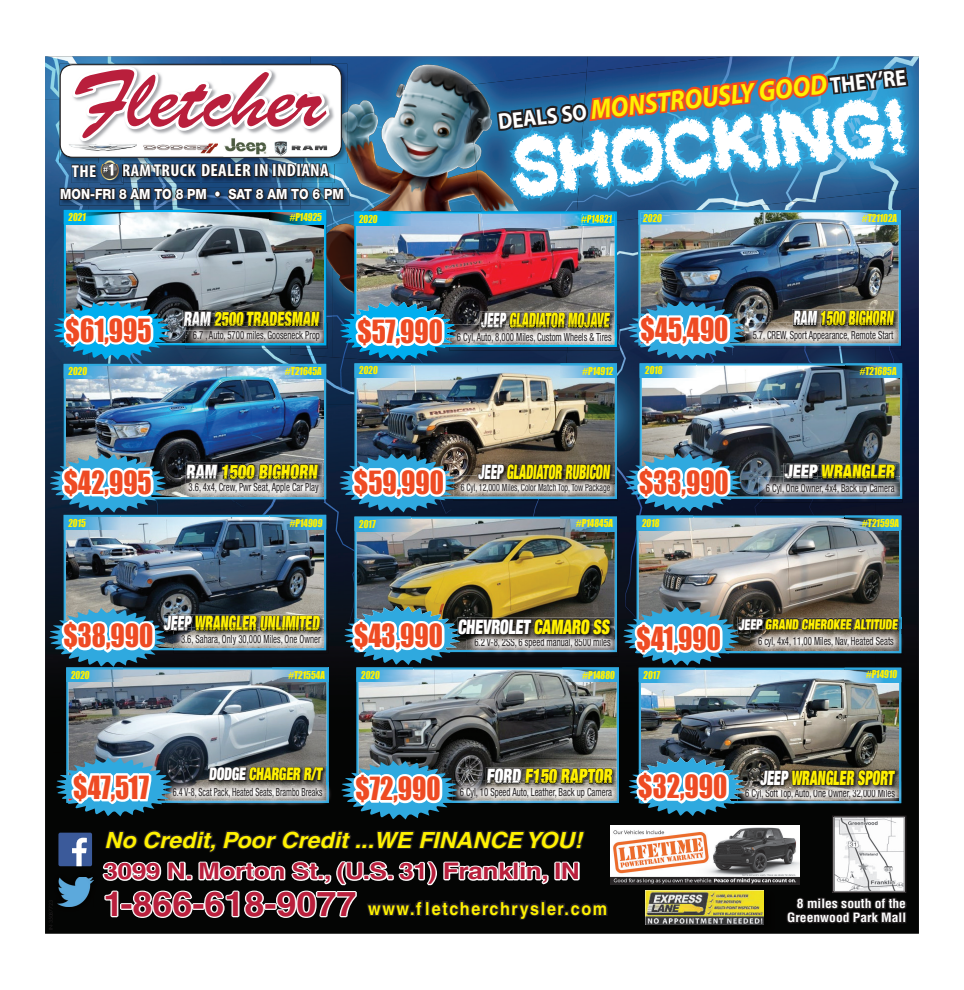
<style>
.page{position:relative;width:964px;height:990px;background:#fff}
.page>*{position:absolute;margin:0;border:0;box-sizing:border-box;transform-origin:0 0}
.t1{font:81.75px "Brush Script Std";color:#b91f3c}
.t2{font:70.88px "Cloudsof Despair LSF";color:#fff}
.t3{font:29.38px "Impact";color:#ee4b23;scale:.9 1}
.t4{font:italic 700 27.5px "Myriad";color:#fff101;scale:.9 1}
.t5{font:700 22.88px "Helvetica";letter-spacing:-.02em;color:#b91f3c;scale:1.16 1}
.t6{font:italic 700 22.25px "Helvetica";color:#fff101;scale:1.05 1}
.t7{font:900 expanded 20px "Helvetica Neue";color:#fff101;scale:.61 1}
.t8{font:900 expanded 20px "Helvetica Neue";color:#fff101;scale:.67 1}
.t9{font:900 expanded 20px "Helvetica Neue";color:#fff;scale:.78 1}
.t10{font:900 expanded 20px "Helvetica Neue";color:#fff101;scale:.68 1}
.t11{font:900 expanded 20px "Helvetica Neue";color:#fff101;scale:.7 1}
.t12{font:900 expanded 20px "Helvetica Neue";color:#fff101;scale:.78 1}
.t13{font:900 expanded 20px "Helvetica Neue";color:#fff101;scale:.8 1}
.t14{font:900 expanded 18.75px "Helvetica Neue";color:#fff101;scale:.85 1}
.t15{font:700 18px "Helvetica";letter-spacing:.1em;color:#fff101;scale:.9 1}
.t16{font:700 condensed 17.62px "Myriad Pro";letter-spacing:.02em;color:#fff;scale:1.05 1}
.t17{font:900 expanded 17.5px "Helvetica Neue";color:#fff101;scale:.77 1}
.t18{font:700 condensed 17.25px "Myriad Pro";color:#fff;scale:1.05 1}
.t19{font:900 expanded 15px "Helvetica Neue";color:#fff101;scale:.77 1}
.t20{font:800 14px "Helvetica Neue";color:#fff;scale:.87 1}
.t21{font:700 condensed 12.5px/14px "Helvetica";color:#fff;text-align:right;scale:1.09 1}
.t22{font:condensed 11.25px "Helvetica Neue";color:#231f20;scale:.78 1}
.t23{font:condensed 11.25px "Helvetica Neue";color:#231f20;scale:.61 1}
.t24{font:condensed 11.25px "Helvetica Neue";color:#231f20;scale:.73 1}
.t25{font:condensed 11.25px "Helvetica Neue";color:#231f20;scale:.75 1}
.t26{font:condensed 11.25px "Helvetica Neue";color:#231f20;scale:.84 1}
.t27{font:condensed 10.25px "Helvetica Neue";color:#231f20;scale:.77 1}
.t28{font:10px "Impact";color:#fff101;scale:.9 1}
.s1{font-size:17.25px}
.s2{font-style:normal;font-size:22.5px;color:#fff}
.s3{color:#fff}
.s4{color:#fff101}
.s5{font-size:34.25px;color:#b91f3c}
</style>
<div class="page">
<img style="left:45px;top:56px;width:874px;height:878px">
<h1 class="t1" style="left:71px;top:53px;width:255px">Fletcher</h1>
<h3 class="t18" style="left:72px;top:160px;width:25px">THE</h3>
<h3 class="t16" style="left:122px;top:159px;width:198px"><span class="s1">RAM TRUCK</span> DEALER IN INDIANA</h3>
<p class="t20" style="left:60px;top:186px;width:327px">MON-FRI 8 AM TO 8 PM • SAT 8 AM TO 6 PM</p>
<p class="t28" style="left:68px;top:210px;width:22px">2021</p>
<p class="t28" style="left:289px;top:210px;width:39px">#P14925</p>
<p class="t28" style="left:358px;top:211px;width:24px">2020</p>
<h3 class="t4" style="left:496px;top:105px;width:457px;rotate:-6deg"><span class="s2">DEALS SO</span> MONSTROUSLY GOOD <span class="s2">THEY’RE</span></h3>
<h2 class="t2" style="left:505px;top:116px;width:397px;rotate:-6deg">SHOCKING!</h2>
<p class="t28" style="left:642px;top:210px;width:24px">2020</p>
<p class="t28" style="left:861px;top:210px;width:42px">#T21102A</p>
<h3 class="t3" style="left:66px;top:307px;width:97px">$61,995</h3>
<h3 class="t11" style="left:183px;top:306px;width:198px"><span class="s3">RAM</span> 2500 TRADESMAN</h3>
<p class="t22" style="left:193px;top:328px;width:164px">6.7 , Auto, 5700 miles, Gooseneck Prop</p>
<h3 class="t3" style="left:357px;top:309px;width:96px">$57,990</h3>
<h3 class="t7" style="left:480px;top:308px;width:215px"><span class="s3">JEEP</span> GLADIATOR MOJAVE</h3>
<p class="t22" style="left:457px;top:330px;width:200px">6 Cyl, Auto, 8,000 Miles, Custom Wheels &amp; Tires</p>
<h3 class="t3" style="left:640px;top:307px;width:99px">$45,490</h3>
<h3 class="t7" style="left:792px;top:305px;width:169px"><span class="s3">RAM</span> 1500 BIGHORN</h3>
<p class="t22" style="left:752px;top:328px;width:182px">5.7, CREW, Sport Appearance, Remote Start</p>
<p class="t28" style="left:68px;top:363px;width:24px">2020</p>
<p class="t28" style="left:285px;top:363px;width:44px">#T21645A</p>
<p class="t28" style="left:359px;top:363px;width:24px">2020</p>
<p class="t28" style="left:582px;top:363px;width:37px">#P14912</p>
<p class="t28" style="left:644px;top:363px;width:22px">2018</p>
<p class="t28" style="left:859px;top:363px;width:44px">#T21685A</p>
<h3 class="t3" style="left:64px;top:460px;width:99px">$42,995</h3>
<h3 class="t13" style="left:186px;top:459px;width:168px"><span class="s3">RAM</span> 1500 BIGHORN</h3>
<p class="t22" style="left:188px;top:481px;width:168px">3.6, 4x4, Crew, Pwr Seat, Apple Car Play</p>
<h3 class="t3" style="left:354px;top:460px;width:102px">$59,990</h3>
<h3 class="t7" style="left:478px;top:459px;width:220px"><span class="s3">JEEP</span> GLADIATOR RUBICON</h3>
<p class="t27" style="left:460px;top:481px;width:195px">6 Cyl, 12,000 Miles, Color Match Top, Tow Package</p>
<h3 class="t3" style="left:638px;top:459px;width:101px">$33,990</h3>
<h3 class="t14" style="left:784px;top:460px;width:133px"><span class="s3">JEEP</span> WRANGLER</h3>
<p class="t22" style="left:765px;top:482px;width:166px">6 Cyl, One Owner, 4x4, Back up Camera</p>
<p class="t28" style="left:68px;top:515px;width:23px">2015</p>
<p class="t28" style="left:289px;top:515px;width:39px">#P14909</p>
<p class="t28" style="left:359px;top:516px;width:21px">2017</p>
<p class="t28" style="left:575px;top:516px;width:44px">#P14845A</p>
<p class="t28" style="left:641px;top:515px;width:22px">2018</p>
<p class="t28" style="left:861px;top:515px;width:44px">#T21599A</p>
<h3 class="t3" style="left:63px;top:613px;width:101px">$38,990</h3>
<h3 class="t8" style="left:164px;top:611px;width:237px"><span class="s3">JEEP</span> WRANGLER UNLIMITED</h3>
<p class="t22" style="left:181px;top:633px;width:180px">3.6, Sahara, Only 30,000 Miles, One Owner</p>
<h3 class="t3" style="left:354px;top:613px;width:100px">$43,990</h3>
<h3 class="t9" style="left:457px;top:614px;width:199px">CHEVROLET <span class="s4">CAMARO SS</span></h3>
<p class="t22" style="left:474px;top:636px;width:176px">6.2 V-8, 2SS, 6 speed manual, 8500 miles</p>
<h3 class="t3" style="left:636px;top:616px;width:95px">$41,990</h3>
<h3 class="t19" style="left:738px;top:615px;width:210px"><span class="s3">JEEP</span> GRAND CHEROKEE ALTITUDE</h3>
<p class="t22" style="left:757px;top:635px;width:175px">6 cyl, 4x4, 11,00 Miles, Nav, Heated Seats</p>
<p class="t25" style="left:770px;top:635px;width:169px">6.2, Leather, Rear Camera, 48,000 Miles</p>
<p class="t28" style="left:71px;top:667px;width:24px">2020</p>
<p class="t28" style="left:288px;top:667px;width:43px">#T21554A</p>
<p class="t28" style="left:361px;top:667px;width:24px">2020</p>
<p class="t28" style="left:582px;top:667px;width:39px">#P14880</p>
<p class="t28" style="left:643px;top:667px;width:21px">2017</p>
<p class="t28" style="left:865px;top:667px;width:38px">#P14910</p>
<h3 class="t17" style="left:209px;top:763px;width:151px"><span class="s3">DODGE</span> CHARGER R/T</h3>
<h3 class="t3" style="left:73px;top:765px;width:86px">$47,517</h3>
<h3 class="t12" style="left:486px;top:763px;width:165px"><span class="s3">FORD</span> F150 RAPTOR</h3>
<h3 class="t3" style="left:355px;top:766px;width:96px">$72,990</h3>
<p class="t24" style="left:173px;top:785px;width:206px">6.4 V-8, Sca Pack, Heated Seats, Brambo Breaks</p>
<p class="t22" style="left:459px;top:785px;width:197px">6 Cyl, 10 Speed Auto, Leather, Back up Camera</p>
<p class="t26" style="left:185px;top:787px;width:165px">Convertible, Eco Boost, Backup Camera</p>
<p class="t23" style="left:167px;top:787px;width:260px">LIMITED, 4.6 V-8, ALLOY WHEELS, CLOTH, ONLY 71,000 MILES</p>
<h3 class="t3" style="left:638px;top:764px;width:100px">$32,990</h3>
<h3 class="t10" style="left:759px;top:765px;width:201px"><span class="s3">JEEP</span> WRANGLER SPORT</h3>
<p class="t22" style="left:744px;top:787px;width:193px">6 Cyl, Soft Top, Auto, One Owner, 32,000 Miles</p>
<h3 class="t6" style="left:104px;top:826px;width:456px">No Credit, Poor Credit ...WE FINANCE YOU!</h3>
<h3 class="t5" style="left:103px;top:857px;width:412px">3099 N. Morton St., (U.S. 31) Franklin, IN</h3>
<h3 class="t15" style="left:103px;top:897px;width:561px"><span class="s5">1-866-618-9077</span> www.f letcherchrysler.com</h3>
<p class="t21" style="left:786px;top:897px;width:111px">8 miles south of the<br>Greenwood Park Mall</p>
</div>
